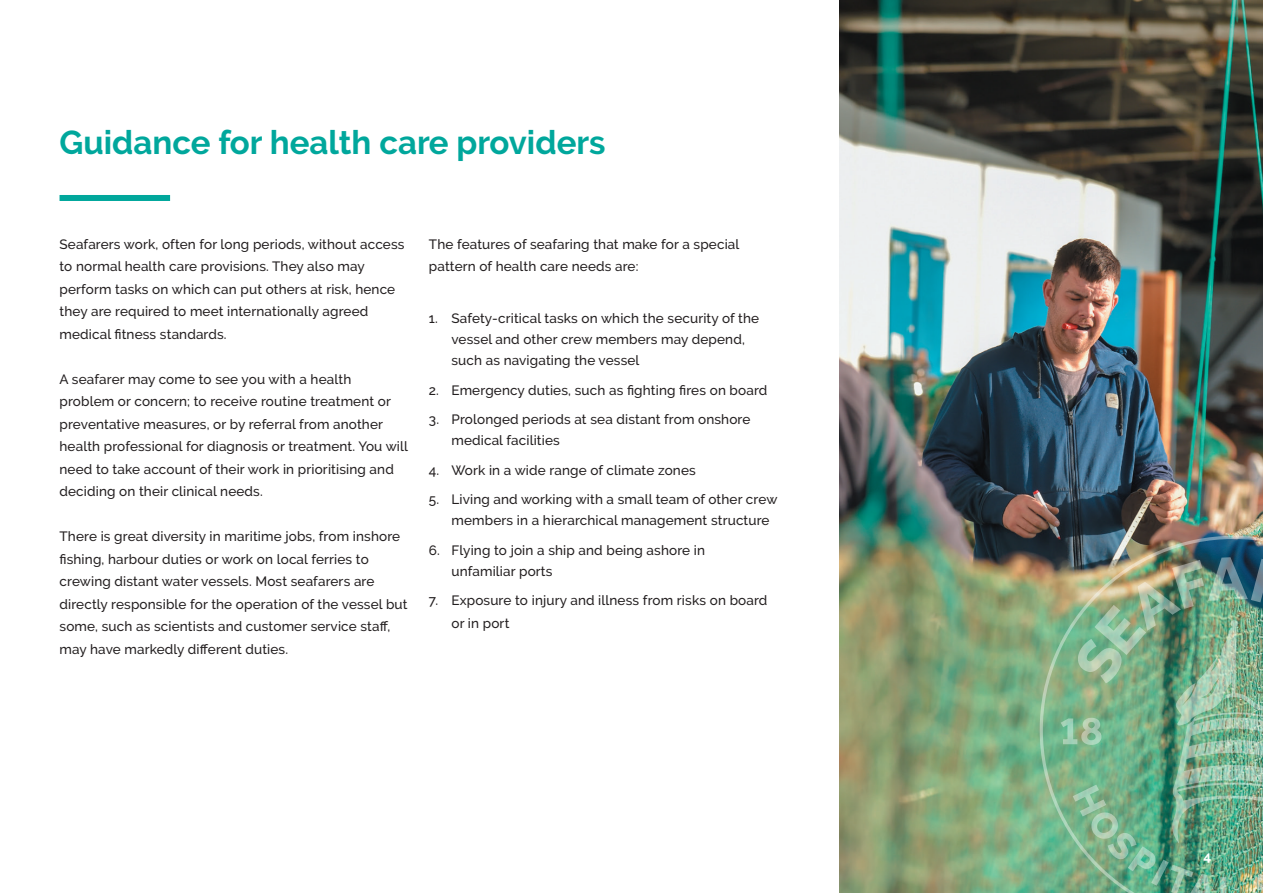
<style>
.page{position:relative;width:1263px;height:893px;background:#fff}
.page>*{position:absolute;margin:0;border:0;box-sizing:border-box;transform-origin:0 0}
.t1{font:700 33px "Raleway";color:#00a79c}
.t2{font:500 13.5px/22.5px "Raleway";letter-spacing:.01em;color:#231f20}
.t3{font:700 13.5px "Raleway";color:#fff}
</style>
<div class="page">
<img style="left:839px;top:0;width:424px;height:893px">
<div style="left:60px;top:195px;width:110px;height:6px;background:#00a79c"></div>
<img style="left:1040px;top:536px;width:223px;height:357px">
<img style="left:1061px;top:557px;width:202px;height:336px">
<h1 class="t1" style="left:60px;top:124px;width:548px">Guidance for health care providers</h1>
<p class="t2" style="left:60px;top:233px;width:346px">Seafarers work, often for long periods, without access to normal health care provisions. They also may perform tasks on which can put others at risk, hence they are required to meet internationally agreed medical fitness standards.</p>
<p class="t2" style="left:60px;top:368px;width:350px">A seafarer may come to see you with a health problem or concern; to receive routine treatment or preventative measures, or by referral from another health professional for diagnosis or treatment. You will need to take account of their work in prioritising and deciding on their clinical needs.</p>
<p class="t2" style="left:60px;top:525px;width:349px">There is great diversity in maritime jobs, from inshore fishing, harbour duties or work on local ferries to crewing distant water vessels. Most seafarers are directly responsible for the operation of the vessel but some, such as scientists and customer service staff, may have markedly different duties.</p>
<p class="t2" style="left:429px;top:233px;width:312px">The features of seafaring that make for a special pattern of health care needs are:</p>
<p class="t2" style="left:451px;top:308px;width:309px;line-height:21px;text-indent:-23px">1. Safety-critical tasks on which the security of the vessel and other crew members may depend, such as navigating the vessel</p>
<p class="t2" style="left:429px;top:379px;width:340px">2. Emergency duties, such as fighting fires on board</p>
<p class="t2" style="left:451px;top:409px;width:300px;line-height:21px;text-indent:-23px">3. Prolonged periods at sea distant from onshore medical facilities</p>
<p class="t2" style="left:429px;top:459px;width:268px">4. Work in a wide range of climate zones</p>
<p class="t2" style="left:451px;top:489px;width:327px;line-height:21px;text-indent:-23px">5. Living and working with a small team of other crew members in a hierarchical management structure</p>
<p class="t2" style="left:451px;top:539px;width:255px;line-height:21px;text-indent:-23px">6. Flying to join a ship and being ashore in unfamiliar ports</p>
<p class="t2" style="left:451px;top:589px;width:317px;text-indent:-23px">7. Exposure to injury and illness from risks on board or in port</p>
<p class="t3" style="left:1203px;top:849px;width:9px">4</p>
</div>
